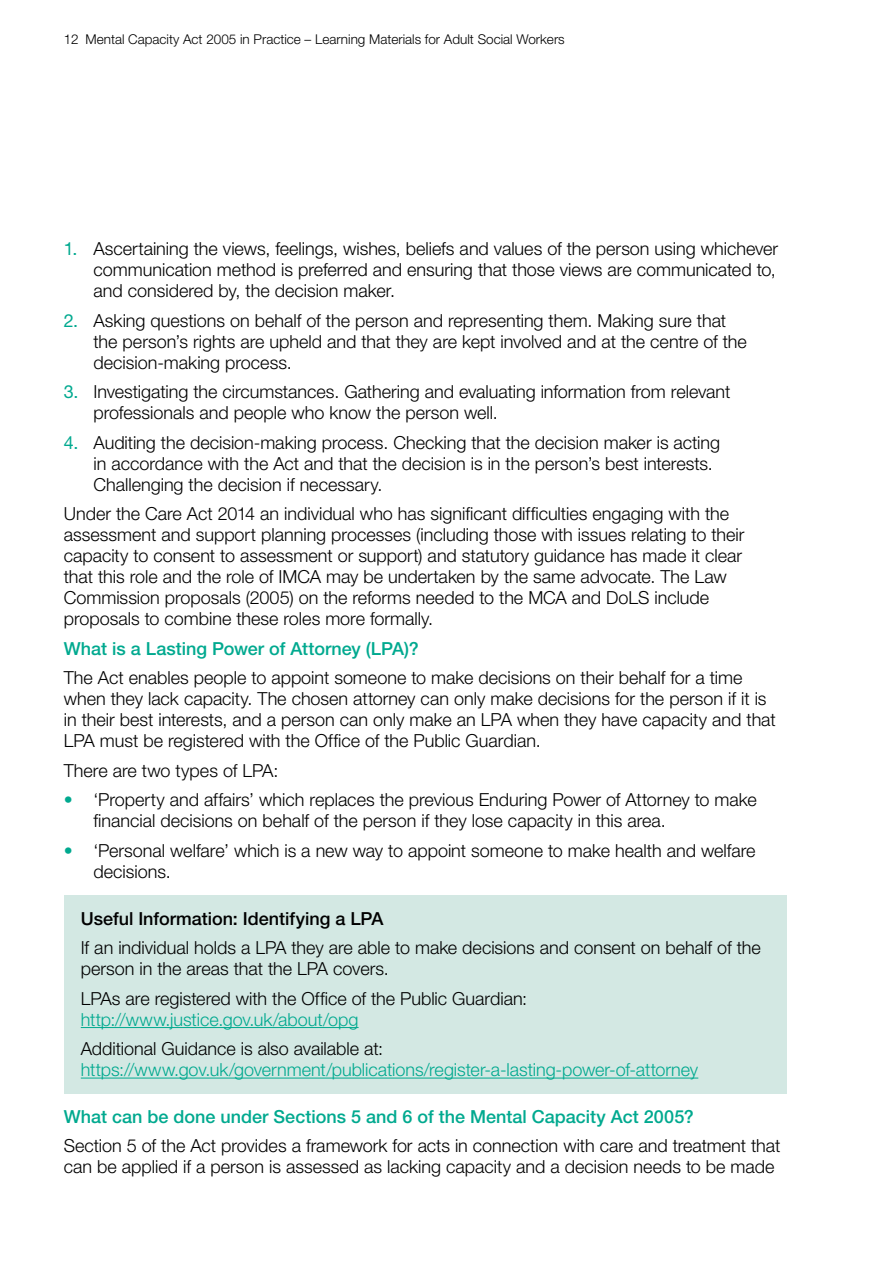
<style>
.page{position:relative;width:893px;height:1263px;background:#fff}
.page>*{position:absolute;margin:0;border:0;box-sizing:border-box;transform-origin:0 0}
.Body_No_Numbers{font:300 18px/21px "Helvetica Neue LT Std";color:#000}
.C_Heading{font:500 18px "Helvetica Neue LT Std";color:#00a98f}
.t1{font:300 18px "Helvetica Neue LT Std";letter-spacing:-.005em;color:#00a98f}
.t2{font:300 13.5px "Helvetica Neue LT Std";color:#000}
.s1{font-weight:400;color:#00a98f}
.s2{color:#00a98f}
.s3{font-weight:500}
</style>
<div class="page">
<div style="left:64px;top:895px;width:723px;height:198px;background:#d3e8e3"></div>
<hr style="left:81px;top:1027px;width:278px;height:1px;background:#00a98f">
<hr style="left:81px;top:1077px;width:617px;height:1px;background:#00a98f">
<p class="t2" style="left:64px;top:31px;width:502px">12 Mental Capacity Act 2005 in Practice – Learning Materials for Adult Social Workers</p>
<p class="Body_No_Numbers" style="left:94px;top:238px;width:686px;text-indent:-30px"><span class="s1">1.</span> Ascertaining the views, feelings, wishes, beliefs and values of the person using whichever communication method is preferred and ensuring that those views are communicated to, and considered by, the decision maker.</p>
<p class="Body_No_Numbers" style="left:94px;top:309px;width:655px;text-indent:-30px"><span class="s1">2.</span> Asking questions on behalf of the person and representing them. Making sure that the person’s rights are upheld and that they are kept involved and at the centre of the decision-making process.</p>
<p class="Body_No_Numbers" style="left:94px;top:381px;width:638px;text-indent:-30px"><span class="s1">3.</span> Investigating the circumstances. Gathering and evaluating information from relevant professionals and people who know the person well.</p>
<p class="Body_No_Numbers" style="left:94px;top:431px;width:628px;text-indent:-30px"><span class="s1">4.</span> Auditing the decision-making process. Checking that the decision maker is acting in accordance with the Act and that the decision is in the person’s best interests.<br>Challenging the decision if necessary.</p>
<p class="Body_No_Numbers" style="left:64px;top:503px;width:682px">Under the Care Act 2014 an individual who has significant difficulties engaging with the assessment and support planning processes (including those with issues relating to their capacity to consent to assessment or support) and statutory guidance has made it clear that this role and the role of IMCA may be undertaken by the same advocate. The Law Commission proposals (2005) on the reforms needed to the MCA and DoLS include proposals to combine these roles more formally.</p>
<p class="C_Heading" style="left:64px;top:638px;width:356px">What is a Lasting Power of Attorney (LPA)?</p>
<p class="Body_No_Numbers" style="left:64px;top:667px;width:713px">The Act enables people to appoint someone to make decisions on their behalf for a time when they lack capacity. The chosen attorney can only make decisions for the person if it is in their best interests, and a person can only make an LPA when they have capacity and that LPA must be registered with the Office of the Public Guardian.</p>
<p class="Body_No_Numbers" style="left:64px;top:760px;width:216px">There are two types of LPA:</p>
<p class="Body_No_Numbers" style="left:94px;top:789px;width:665px;text-indent:-30px"><span class="s2">•</span> ‘Property and affairs’ which replaces the previous Enduring Power of Attorney to make financial decisions on behalf of the person if they lose capacity in this area.</p>
<p class="Body_No_Numbers" style="left:94px;top:839px;width:663px;text-indent:-30px"><span class="s2">•</span> ‘Personal welfare’ which is a new way to appoint someone to make health and welfare decisions.</p>
<p class="Body_No_Numbers" style="left:81px;top:903px;width:681px;line-height:29.5px"><span class="s3">Useful Information: Identifying a LPA<br></span>If an individual holds a LPA they are able to make decisions and consent on behalf of the</p>
<p class="Body_No_Numbers" style="left:81px;top:954px;width:448px;line-height:29.5px">person in the areas that the LPA covers.<br>LPAs are registered with the Office of the Public Guardian:</p>
<p class="Body_No_Numbers" style="left:81px;top:1004px;width:304px;line-height:29.5px"><span class="s2">http://www.justice.gov.uk/about/opg<br></span>Additional Guidance is also available at:</p>
<p class="t1" style="left:81px;top:1059px;width:619px">https://www.gov.uk/government/publications/register-a-lasting-power-of-attorney</p>
<p class="C_Heading" style="left:64px;top:1106px;width:632px">What can be done under Sections 5 and 6 of the Mental Capacity Act 2005?</p>
<p class="Body_No_Numbers" style="left:64px;top:1135px;width:718px">Section 5 of the Act provides a framework for acts in connection with care and treatment that can be applied if a person is assessed as lacking capacity and a decision needs to be made</p>
</div>
